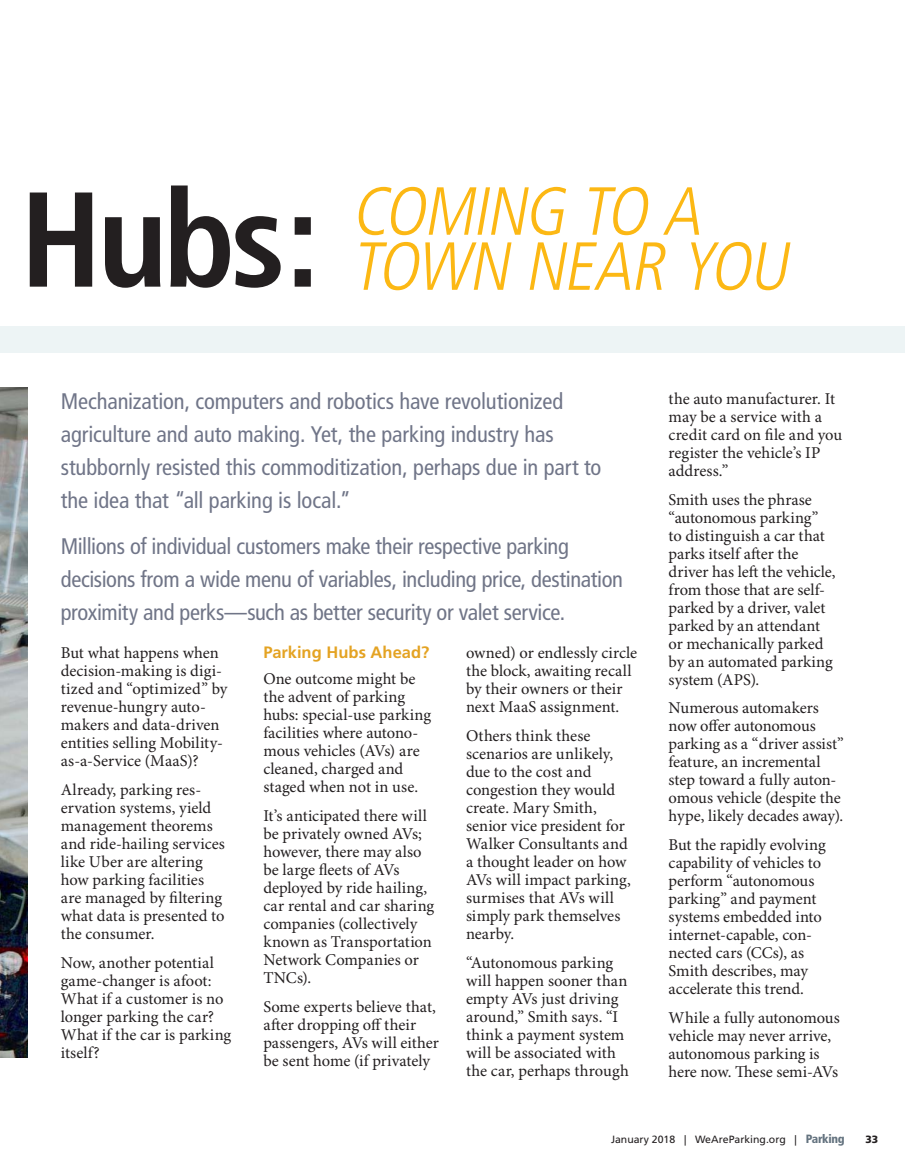
<style>
.page{position:relative;width:905px;height:1175px;background:#fff}
.page>*{position:absolute;margin:0;border:0;box-sizing:border-box;transform-origin:0 0}
.body{font:italic 300 condensed 67.8px/55.1px "Frutiger";color:#fcb814}
.Department_Quote{font:condensed 22.5px/33px "Frutiger";letter-spacing:-.005em;color:#707588}
.Department_Quote-2{font:condensed 22.5px/33px "Frutiger";letter-spacing:-.015em;color:#707587}
.body-2{font:16.5px/18px "Minion Pro";color:#231f20}
.subhead{font:700 16.5px "Frutiger";color:#e4a323}
.t1{font:10.5px "Frutiger";color:#231f20}
.t2{font:900 10.5px "Frutiger";color:#231f20}
.s1{font-weight:700;font-style:normal;font-size:134.85px;color:#231f20}
.s2{color:#707588}
.s3{font-weight:900;font-stretch:condensed;font-size:12px;color:#64737f}
</style>
<div class="page">
<div style="left:0;top:326px;width:904px;height:26px;background:#edf4f5"></div>
<img style="left:0;top:387px;width:27px;height:670px">
<p class="body" style="left:351px;top:185px;width:452px;text-indent:-331px"><span class="s1">H u bs :</span> COMING TO A<br>TOWN NEAR YOU</p>
<p class="Department_Quote" style="left:61px;top:384px;width:542px">Mechanization, computers and robotics have revolutionized agriculture and auto making. Yet, the parking industry has stubbornly resisted this commoditization, perhaps due in part to the idea that “all parking is local.”</p>
<p class="Department_Quote-2" style="left:61px;top:530px;width:564px"><span class="s2">Millions of individual customers make th</span>eir respective parking decisions from a wide menu of variables, including price, destination proximity and perks—such as better security or vale<span class="s2">t service.</span></p>
<p class="body-2" style="left:61px;top:645px;width:168px">But what happens when decision-making is digi&shy;tized and “optimized” by revenue-hungry auto&shy;makers and data-driven entities selling Mobility&shy;as-a-Service (MaaS)?</p>
<p class="body-2" style="left:61px;top:781px;width:166px">Already, parking res&shy;ervation systems, yield management theorems and ride-hailing services like Uber are altering how parking facilities are managed by filtering what data is presented to the consumer.</p>
<p class="body-2" style="left:61px;top:954px;width:172px">Now, another potential game-changer is afoot:<br>What if a customer is no longer parking the car?<br>What if the car is parking itself?</p>
<p class="subhead" style="left:263px;top:643px;width:168px">Parking Hubs Ahead?</p>
<p class="body-2" style="left:263px;top:670px;width:169px">One outcome might be the advent of parking hubs: special-use parking facilities where autono&shy;mous vehicles (AVs) are cleaned, charged and staged when not in use.</p>
<p class="body-2" style="left:263px;top:807px;width:172px">It’s anticipated there will be privately owned AVs; however, there may also be large fleets of AVs deployed by ride hailing, car rental and car sharing companies (collectively known as Transportation<br>Network Companies or<br>TNCs).</p>
<p class="body-2" style="left:263px;top:998px;width:177px">Some experts believe that, after dropping off their passengers, AVs will either be sent home (if privately</p>
<p class="body-2" style="left:466px;top:645px;width:173px">owned) or endlessly circle the block, awaiting recall by their owners or their next MaaS assignment.</p>
<p class="body-2" style="left:466px;top:727px;width:166px">Others think these scenarios are unlikely, due to the cost and congestion they would create. Mary Smith, senior vice president for<br>Walker Consultants and a thought leader on how<br>AVs will impact parking, surmises that AVs will simply park themselves nearby.</p>
<p class="body-2" style="left:466px;top:954px;width:164px">“Autonomous parking will happen sooner than empty AVs just driving around,” Smith says. “I think a payment system will be associated with the car, perhaps through</p>
<p class="body-2" style="left:668px;top:390px;width:175px">the auto manufacturer. It may be a service with a credit card on file and you register the vehicle’s IP address.”</p>
<p class="body-2" style="left:668px;top:491px;width:168px">Smith uses the phrase “autonomous parking” to distinguish a car that parks itself after the driver has left the vehicle, from those that are self&shy;parked by a driver, valet parked by an attendant or mechanically parked by an automated parking system (APS).</p>
<p class="body-2" style="left:668px;top:700px;width:177px">Numerous automakers now offer autonomous parking as a “driver assist” feature, an incremental step toward a fully auton&shy;omous vehicle (despite the hype, likely decades away).</p>
<p class="body-2" style="left:668px;top:836px;width:159px">But the rapidly evolving capability of vehicles to perform “autonomous parking” and payment systems embedded into internet-capable, con&shy;nected cars (CCs), as<br>Smith describes, may accelerate this trend.</p>
<p class="body-2" style="left:668px;top:1009px;width:173px">While a fully autonomous vehicle may never arrive, autonomous parking is here now. These semi-AVs</p>
<p class="t1" style="left:611px;top:1133px;width:235px">January 2018 | WeAreParking.org | <span class="s3">Parking</span></p>
<p class="t2" style="left:865px;top:1133px;width:14px">33</p>
</div>
